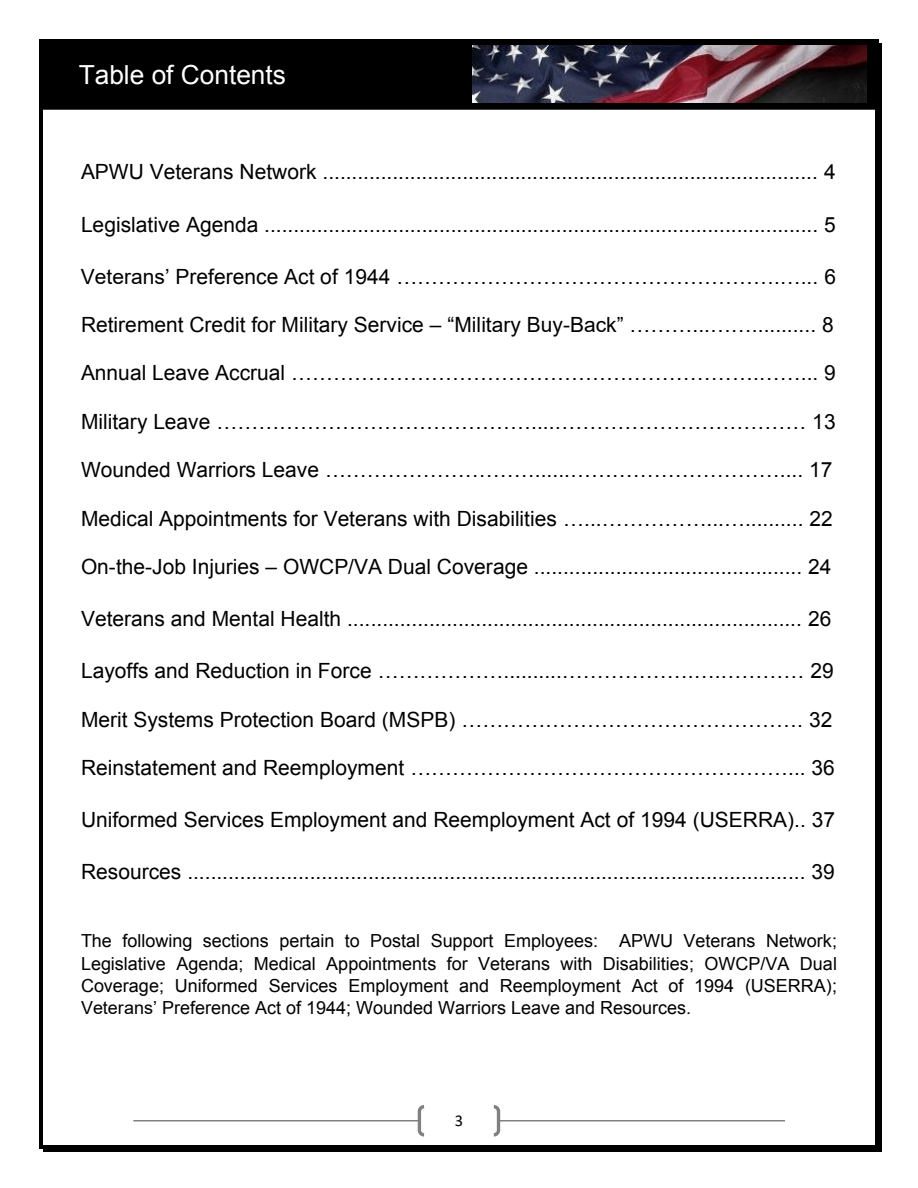
<style>
.page{position:relative;width:918px;height:1188px;background:#fff}
.page>*{position:absolute;margin:0;border:0;box-sizing:border-box;transform-origin:0 0}
.t1{font:26.25px "Arial";color:#fff}
.t2{font:21px "Arial";color:#000}
.t3{font:18px/22.4px "Arial";color:#000;text-align:justify}
.t4{font:16.5px "Calibri";color:#000}
</style>
<div class="page">
<hr style="left:133px;top:1120px;width:652px;height:1px;background:#808080">
<svg style="left:416px;top:1105px;width:86px;height:32px"></svg>
<div style="left:40px;top:40px;width:838px;height:69px;background:#000"></div>
<div style="left:40px;top:39px;width:839px;height:71px;border:2px solid #000"></div>
<img style="left:472px;top:46px;width:394px;height:57px">
<svg style="left:39px;top:39px;width:4px;height:4px"></svg>
<hr style="left:43px;top:39px;width:832px;height:4px;background:#000">
<svg style="left:875px;top:39px;width:4px;height:4px"></svg>
<hr style="left:39px;top:43px;width:4px;height:1102px;background:#000">
<hr style="left:879px;top:43px;width:3px;height:1102px;background:#000">
<hr style="left:875px;top:43px;width:4px;height:1102px;background:#000">
<svg style="left:39px;top:1145px;width:4px;height:4px"></svg>
<hr style="left:43px;top:1149px;width:832px;height:3px;background:#000">
<hr style="left:43px;top:1145px;width:832px;height:4px;background:#000">
<svg style="left:875px;top:1145px;width:7px;height:7px"></svg>
<p class="t1" style="left:79px;top:57px;width:209px">Table of Contents</p>
<p class="t2" style="left:81px;top:158px;width:756px">APWU Veterans Network ..................................................................................... 4</p>
<p class="t2" style="left:81px;top:210px;width:756px">Legislative Agenda ............................................................................................... 5</p>
<p class="t2" style="left:81px;top:262px;width:757px">Veterans’ Preference Act of 1944 ……………………………………………….…... 6</p>
<p class="t2" style="left:81px;top:311px;width:754px">Retirement Credit for Military Service – “Military Buy-Back” ………...……........... 8</p>
<p class="t2" style="left:81px;top:359px;width:756px">Annual Leave Accrual ………………………………………………………….……... 9</p>
<p class="t2" style="left:81px;top:408px;width:756px">Military Leave ………………………………………....……………………………… 13</p>
<p class="t2" style="left:81px;top:456px;width:753px">Wounded Warriors Leave …………………………......………………………….... 17</p>
<p class="t2" style="left:81px;top:505px;width:753px">Medical Appointments for Veterans with Disabilities …...……………...….......... 22</p>
<p class="t2" style="left:81px;top:553px;width:752px">On-the-Job Injuries – OWCP/VA Dual Coverage .............................................. 24</p>
<p class="t2" style="left:81px;top:605px;width:752px">Veterans and Mental Health .............................................................................. 26</p>
<p class="t2" style="left:81px;top:657px;width:754px">Layoffs and Reduction in Force ………………..........……………….….………… 29</p>
<p class="t2" style="left:81px;top:706px;width:753px">Merit Systems Protection Board (MSPB) …………………………………………. 32</p>
<p class="t2" style="left:81px;top:754px;width:755px">Reinstatement and Reemployment ………………………………………………... 36</p>
<p class="t2" style="left:81px;top:806px;width:756px">Uniformed Services Employment and Reemployment Act of 1994 (USERRA).. 37</p>
<p class="t2" style="left:81px;top:858px;width:755px">Resources .......................................................................................................... 39</p>
<p class="t3" style="left:81px;top:930px;width:758px">The following sections pertain to Postal Support Employees: APWU Veterans Network; Legislative Agenda; Medical Appointments for Veterans with Disabilities; OWCP/VA Dual Coverage; Uniformed Services Employment and Reemployment Act of 1994 (USERRA); Veterans’ Preference Act of 1944; Wounded Warriors Leave and Resources.</p>
<p class="t4" style="left:455px;top:1109px;width:10px">3</p>
</div>
